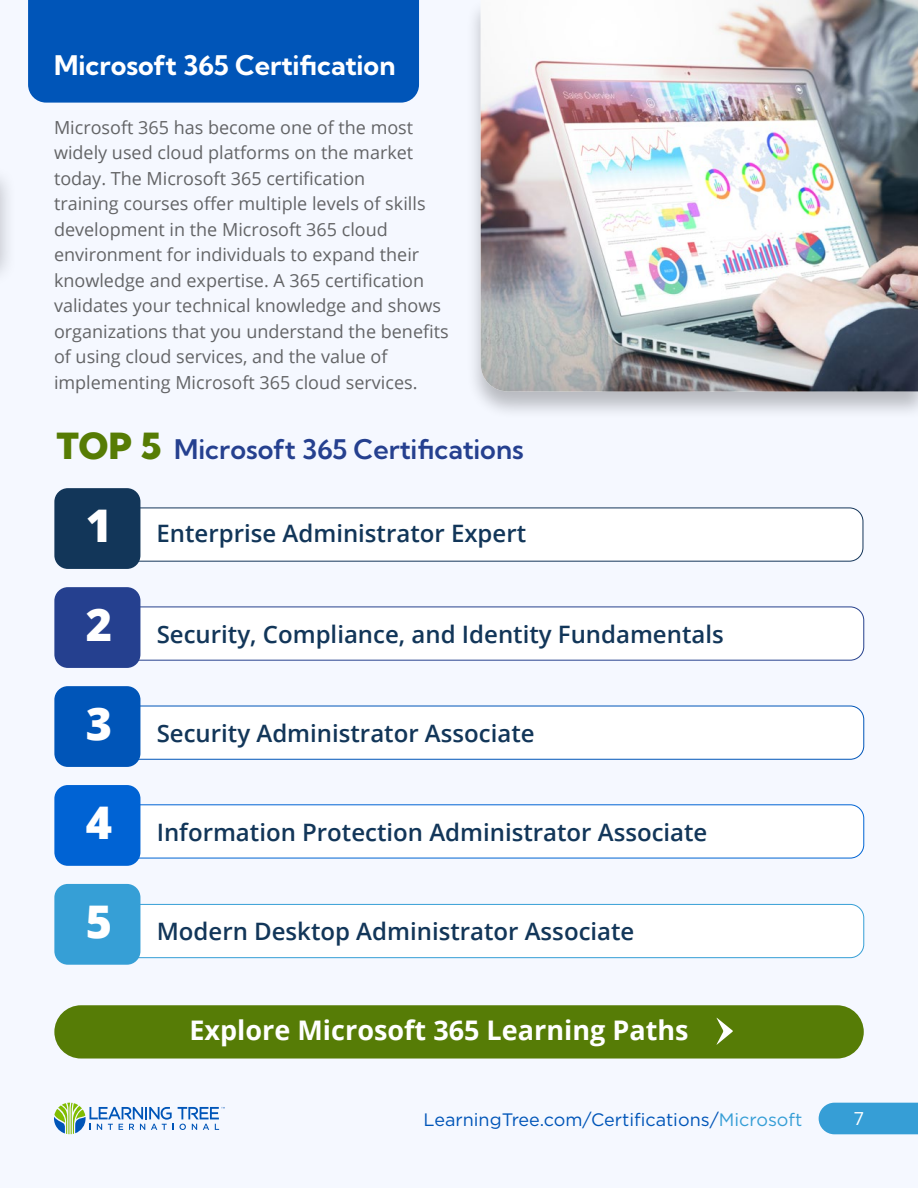
<style>
.page{position:relative;width:918px;height:1188px;background:#f5f8ff}
.page>*{position:absolute;margin:0;border:0;box-sizing:border-box;transform-origin:0 0}
.t1{font:700 27px "Open Sans";color:#fff}
.t2{font:600 27px "Kumbh Sans";color:#25408f}
.t3{font:700 27px "Kumbh Sans";color:#fff}
.t4{font:600 24px "Open Sans";color:#123659}
.t5{font:18px/25.5px "Open Sans";color:#636466}
.t6{font:18px "Gotham";color:#0055b8}
.t7{font:18px "Open Sans";color:#fff}
.s1{font-weight:900;font-size:36px;color:#567c04}
.s2{font-weight:800;font-size:45px;color:#fff}
.s3{color:#369ed6}
</style>
<div class="page">
<div style="left:819px;top:1103px;width:99px;height:31px;background:#369ed6"></div>
<svg style="left:54px;top:1103px;width:171px;height:31px"></svg>
<div style="left:28px;top:0;width:391px;height:103px;background:#0055b8"></div>
<div style="left:0;top:164px;width:18px;height:124px;background:#000;opacity:.25"></div>
<svg style="left:0;top:166px;width:1px;height:87px"></svg>
<div style="left:465px;top:0;width:453px;height:421px;background:#000;opacity:.25"></div>
<img style="left:481px;top:0;width:437px;height:392px">
<div style="left:99px;top:508px;width:764px;height:53px;background:#fff;border-radius:14px"></div>
<div style="left:98px;top:508px;width:765px;height:54px;border:1px solid #14365a;border-radius:14px"></div>
<div style="left:54px;top:488px;width:86px;height:81px;background:#123659;border-radius:14px"></div>
<div style="left:54px;top:1005px;width:810px;height:54px;background:#567c06;border-radius:27px"></div>
<svg style="left:717px;top:1018px;width:16px;height:27px"></svg>
<div style="left:99px;top:607px;width:765px;height:53px;background:#fff;border-radius:14px"></div>
<div style="left:99px;top:607px;width:765px;height:54px;border:1px solid #26418d;border-radius:14px"></div>
<div style="left:54px;top:587px;width:86px;height:81px;background:#25408f;border-radius:14px"></div>
<div style="left:99px;top:706px;width:765px;height:53px;background:#fff;border-radius:14px"></div>
<div style="left:99px;top:706px;width:765px;height:54px;border:1px solid #0055b8;border-radius:14px"></div>
<div style="left:54px;top:686px;width:86px;height:81px;background:#0055b8;border-radius:14px"></div>
<div style="left:99px;top:805px;width:765px;height:53px;background:#fff;border-radius:14px"></div>
<div style="left:99px;top:804px;width:765px;height:54px;border:1px solid #0064d4;border-radius:14px"></div>
<div style="left:54px;top:785px;width:86px;height:81px;background:#0063d4;border-radius:14px"></div>
<div style="left:99px;top:904px;width:765px;height:54px;background:#fff;border-radius:14px"></div>
<div style="left:99px;top:904px;width:765px;height:54px;border:1px solid #369fd6;border-radius:14px"></div>
<div style="left:54px;top:884px;width:86px;height:81px;background:#369fd6;border-radius:14px"></div>
<h1 class="t3" style="left:54px;top:48px;width:343px">Microsoft 365 Certification</h1>
<p class="t5" style="left:54px;top:114px;width:396px">Microsoft 365 has become one of the most widely used cloud platforms on the market today. The Microsoft 365 certification<br>training courses offer multiple levels of skills development in the Microsoft 365 cloud environment for individuals to expand their knowledge and expertise. A 365 certification validates your technical knowledge and shows organizations that you understand the benefits of using cloud services, and the value of implementing Microsoft 365 cloud services.</p>
<h1 class="t2" style="left:57px;top:432px;width:469px"><span class="s1">TOP 5</span> Microsoft 365 Certifications</h1>
<h2 class="t4" style="left:86px;top:517px;width:442px"><span class="s2">1</span> Enterprise Administrator Expert</h2>
<h2 class="t4" style="left:86px;top:618px;width:640px"><span class="s2">2</span> Security, Compliance, and Identity Fundamentals</h2>
<h2 class="t4" style="left:86px;top:717px;width:450px"><span class="s2">3</span> Security Administrator Associate</h2>
<h2 class="t4" style="left:86px;top:816px;width:623px"><span class="s2">4</span> Information Protection Administrator Associate</h2>
<h2 class="t4" style="left:86px;top:915px;width:550px"><span class="s2">5</span> Modern Desktop Administrator Associate</h2>
<h1 class="t1" style="left:190px;top:1011px;width:501px">Explore Microsoft 365 Learning Paths</h1>
<p class="t6" style="left:424px;top:1108px;width:380px">LearningTree.com/Certifications/<span class="s3">Microsoft</span></p>
<p class="t7" style="left:854px;top:1106px;width:12px">7</p>
</div>
